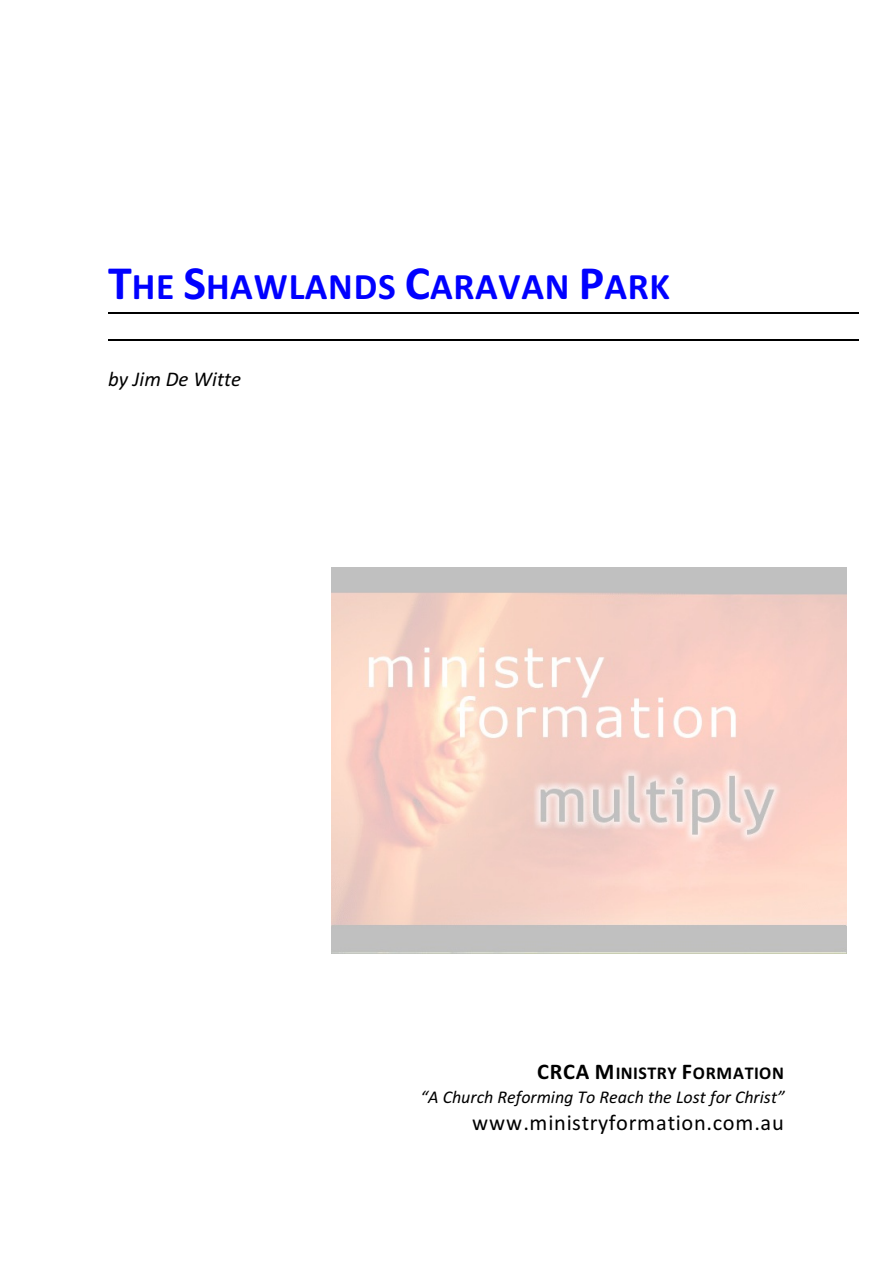
<style>
.page{position:relative;width:894px;height:1263px;background:#fff}
.page>*{position:absolute;margin:0;border:0;box-sizing:border-box;transform-origin:0 0}
.t1{font:700 37.5px "Calibri";letter-spacing:.02em;color:#00f}
.t2{font:22.35px "Calibri";letter-spacing:.03em;color:#000}
.t3{font:italic 21px "Calibri";color:#000}
.t4{font:italic 18px/23.5px "Calibri";letter-spacing:-.005em;color:#000;text-align:right}
.s1{font-size:48px}
.s2{font-weight:700;font-style:normal;font-size:22.35px}
.s3{font-weight:700;font-style:normal}
</style>
<div class="page">
<img style="left:332px;top:568px;width:515px;height:386px">
<hr style="left:108px;top:312px;width:751px;height:1px;background:#000">
<hr style="left:108px;top:339px;width:751px;height:1px;background:#000">
<h1 class="t1" style="left:108px;top:271px;width:563px"><span class="s1">T</span>HE <span class="s1">S</span>HAWLANDS <span class="s1">C</span>ARAVAN <span class="s1">P</span>ARK</h1>
<p class="t3" style="left:108px;top:370px;width:135px">by Jim De Witte</p>
<p class="t4" style="left:421px;top:1063px;width:366px"><span class="s2">CRCA M</span><span class="s3">INISTRY</span> <span class="s2">F</span><span class="s3">ORMATION<br></span>“A Church Reforming To Reach the Lost for Christ”</p>
<p class="t2" style="left:472px;top:1114px;width:313px">www.ministryformation.com.au</p>
</div>
